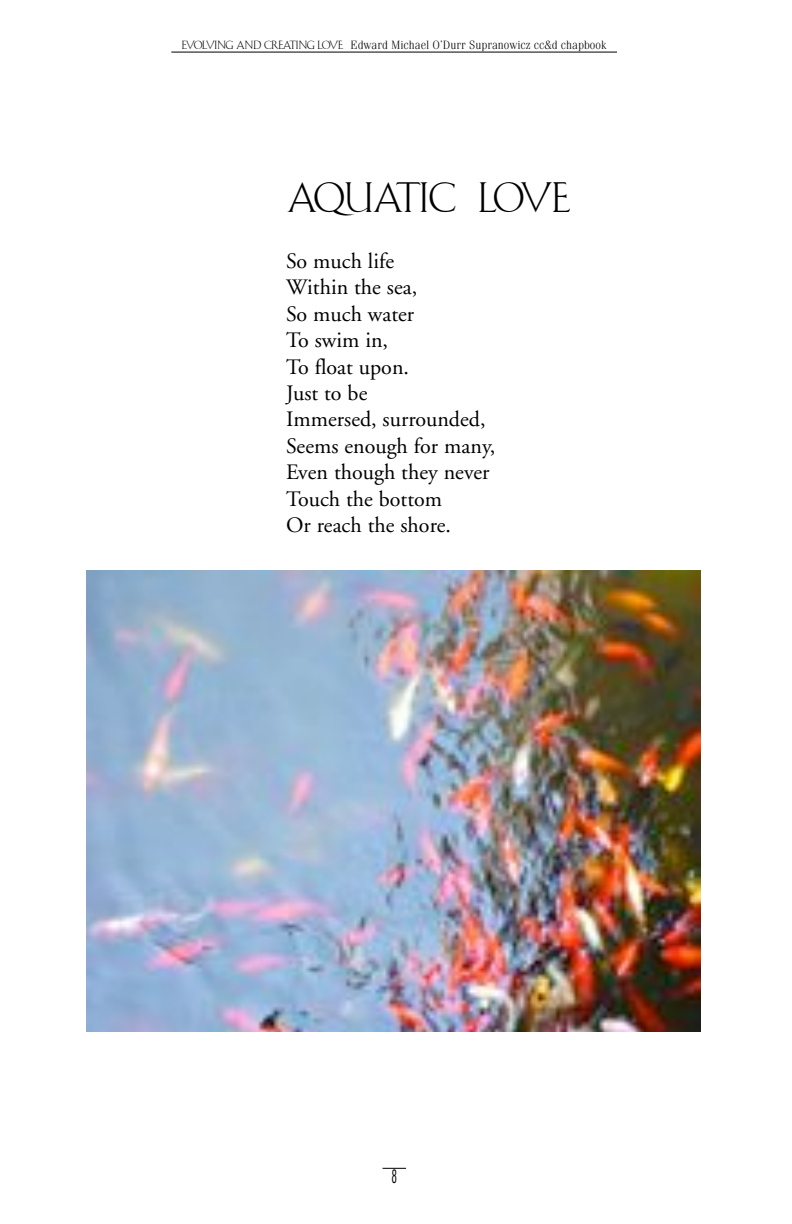
<style>
.page{position:relative;width:792px;height:1224px;background:#fff}
.page>*{position:absolute;margin:0;border:0;box-sizing:border-box;transform-origin:0 0}
.t1{font:36px "Bauer Text Initials";letter-spacing:-.035em;color:#000}
.t2{font:22px/26.4px "Adobe Garamond";color:#000}
.t3{font:300 12px "Fenice";color:#000}
.s1{font-family:"Futura";font-stretch:condensed;font-size:16px;color:#fff}
.s2{font-family:"Bauer Text Initials";font-weight:400;font-size:10px}
</style>
<div class="page">
<img style="left:87px;top:571px;width:614px;height:461px">
<hr style="left:171px;top:52px;width:446px;height:1px;background:#000">
<svg style="left:383px;top:1168px;width:23px;height:1px"></svg>
<p class="t3" style="left:171px;top:41px;width:447px"><span class="s1">.</span> <span class="s2">EVOLVING AND CREATING LOVE</span> Edward Michael O’Durr Supranowicz cc&amp;d chapbook <span class="s1">.</span></p>
<h1 class="t1" style="left:286px;top:183px;width:285px">AQUATIC LOVE</h1>
<p class="t2" style="left:286px;top:250px;width:211px">So much life<br>Within the sea,<br>So much water<br>To swim in,<br>To float upon.<br>Just to be<br>Immersed, surrounded,<br>Seems enough for many,<br>Even though they never<br>Touch the bottom<br>Or reach the shore.</p>
</div>
